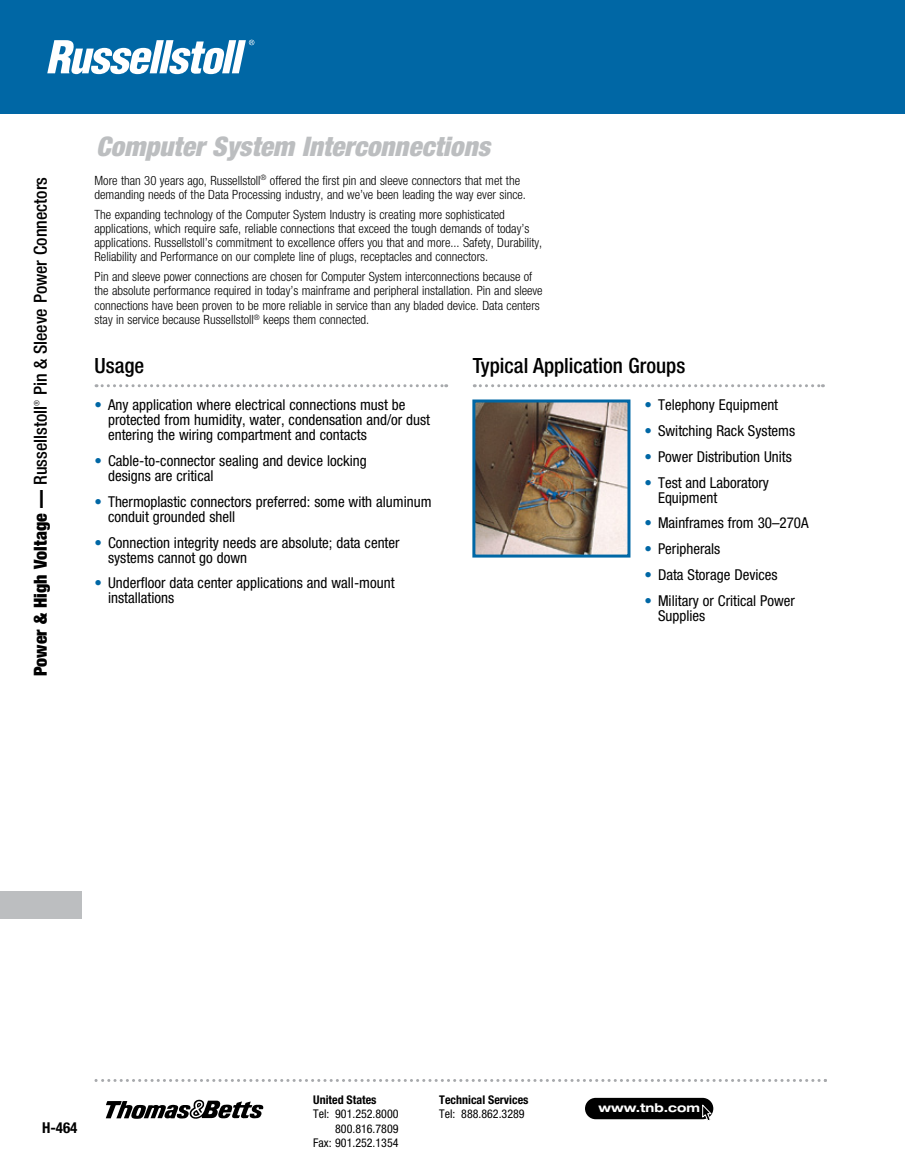
<style>
.page{position:relative;width:905px;height:1175px;background:#fff}
.page>*{position:absolute;margin:0;border:0;box-sizing:border-box;transform-origin:0 0}
.t1{font:italic 900 condensed 27px "Helvetica Neue LT Std";color:#bcbec0}
.t2{font:500 condensed 21px "Helvetica Neue LT Std";color:#000}
.t3{font:900 condensed 18px "Helvetica Neue LT Std";color:#000}
.t4{font:500 condensed 18px "Helvetica Neue LT Std";color:#000}
.t5{font:condensed 15px/15px "Helvetica Neue LT Std";color:#000}
.t6{font:700 condensed 15px "Helvetica Neue LT Std";color:#000}
.t7{font:300 condensed 12.75px/14.2px "Helvetica Neue LT Std";color:#000}
.t8{font:condensed 12px/14.4px "Helvetica Neue LT Std";color:#000;text-align:right}
.t9{font:700 condensed 12px "Helvetica Neue LT Std";color:#000}
.t10{font:700 expanded 12px "Helvetica Neue";color:#fff}
.t11{font:300 condensed 7.5px "Helvetica Neue LT Std";color:#000}
.s1{font-weight:500}
.s2{color:#0067a5}
</style>
<div class="page">
<svg style="left:94px;top:1079px;width:732px;height:3px"></svg>
<svg style="left:106px;top:1099px;width:157px;height:19px"></svg>
<div style="left:585px;top:1097px;width:128px;height:22px;background:#000;border-radius:11px"></div>
<svg style="left:701px;top:1103px;width:11px;height:18px"></svg>
<div style="left:0;top:0;width:904px;height:114px;background:#0067a5"></div>
<div style="left:0;top:891px;width:81px;height:27px;background:#bcbec0"></div>
<svg style="left:47px;top:40px;width:207px;height:34px"></svg>
<img style="left:476px;top:403px;width:150px;height:150px">
<div style="left:472px;top:399px;width:158px;height:158px;border:3px solid #0067a5"></div>
<svg style="left:474px;top:384px;width:349px;height:3px"></svg>
<svg style="left:96px;top:384px;width:351px;height:3px"></svg>
<h3 class="t4" style="left:30px;top:395px;width:220px;rotate:-90deg">Pin &amp; Sleeve Power Connectors</h3>
<p class="t11" style="left:32px;top:406px;width:7px;rotate:-90deg">®</p>
<h3 class="t3" style="left:29px;top:676px;width:272px;rotate:-90deg">Power &amp; High Voltage — <span class="s1">Russellstoll</span></h3>
<h1 class="t1" style="left:96px;top:130px;width:395px">Computer System Interconnections</h1>
<p class="t7" style="left:94px;top:173px;width:433px">More than 30 years ago, Russellstoll<sup>®</sup> offered the first pin and sleeve connectors that met the demanding needs of the Data Processing industry, and we’ve been leading the way ever since.</p>
<p class="t7" style="left:95px;top:207px;width:449px">The expanding technology of the Computer System Industry is creating more sophisticated applications, which require safe, reliable connections that exceed the tough demands of today’s applications. Russellstoll’s commitment to excellence offers you that and more... Safety, Durability, Reliability and Performance on our complete line of plugs, receptacles and connectors.</p>
<p class="t7" style="left:95px;top:269px;width:449px">Pin and sleeve power connections are chosen for Computer System interconnections because of the absolute performance required in today’s mainframe and peripheral installation. Pin and sleeve connections have been proven to be more reliable in service than any bladed device. Data centers stay in service because Russellstoll<sup>®</sup> keeps them connected.</p>
<p class="t2" style="left:94px;top:353px;width:51px">Usage</p>
<p class="t5" style="left:108px;top:397px;width:323px;text-indent:-14px"><span class="s2">•</span> Any application where electrical connections must be protected from humidity, water, condensation and/or dust entering the wiring compartment and contacts</p>
<p class="t5" style="left:108px;top:453px;width:260px;text-indent:-14px"><span class="s2">•</span> Cable-to-connector sealing and device locking designs are critical</p>
<p class="t5" style="left:108px;top:494px;width:325px;text-indent:-14px"><span class="s2">•</span> Thermoplastic connectors preferred: some with aluminum conduit grounded shell</p>
<p class="t5" style="left:108px;top:535px;width:293px;text-indent:-14px"><span class="s2">•</span> Connection integrity needs are absolute; data center systems cannot go down</p>
<p class="t5" style="left:108px;top:575px;width:288px;text-indent:-14px"><span class="s2">•</span> Underfloor data center applications and wall-mount installations</p>
<p class="t2" style="left:472px;top:353px;width:214px">Typical Application Groups</p>
<p class="t5" style="left:644px;top:397px;width:135px"><span class="s2">•</span> Telephony Equipment</p>
<p class="t5" style="left:644px;top:423px;width:152px"><span class="s2">•</span> Switching Rack Systems</p>
<p class="t5" style="left:644px;top:449px;width:149px"><span class="s2">•</span> Power Distribution Units</p>
<p class="t5" style="left:658px;top:475px;width:112px;text-indent:-14px"><span class="s2">•</span> Test and Laboratory<br>Equipment</p>
<p class="t5" style="left:644px;top:515px;width:166px"><span class="s2">•</span> Mainframes from 30–270A</p>
<p class="t5" style="left:644px;top:541px;width:77px"><span class="s2">•</span> Peripherals</p>
<p class="t5" style="left:644px;top:567px;width:135px"><span class="s2">•</span> Data Storage Devices</p>
<p class="t5" style="left:658px;top:593px;width:138px;text-indent:-14px"><span class="s2">•</span> Military or Critical Power<br>Supplies</p>
<p class="t6" style="left:42px;top:1118px;width:37px">H-464</p>
<p class="t9" style="left:313px;top:1092px;width:65px">United States</p>
<p class="t8" style="left:313px;top:1106px;width:87px">Tel: 901.252.8000<br>800.816.7809<br>Fax: 901.252.1354</p>
<p class="t9" style="left:439px;top:1092px;width:91px">Technical Services</p>
<p class="t8" style="left:439px;top:1106px;width:87px">Tel: 888.862.3289</p>
<p class="t10" style="left:598px;top:1100px;width:103px">www.tnb.com</p>
</div>
